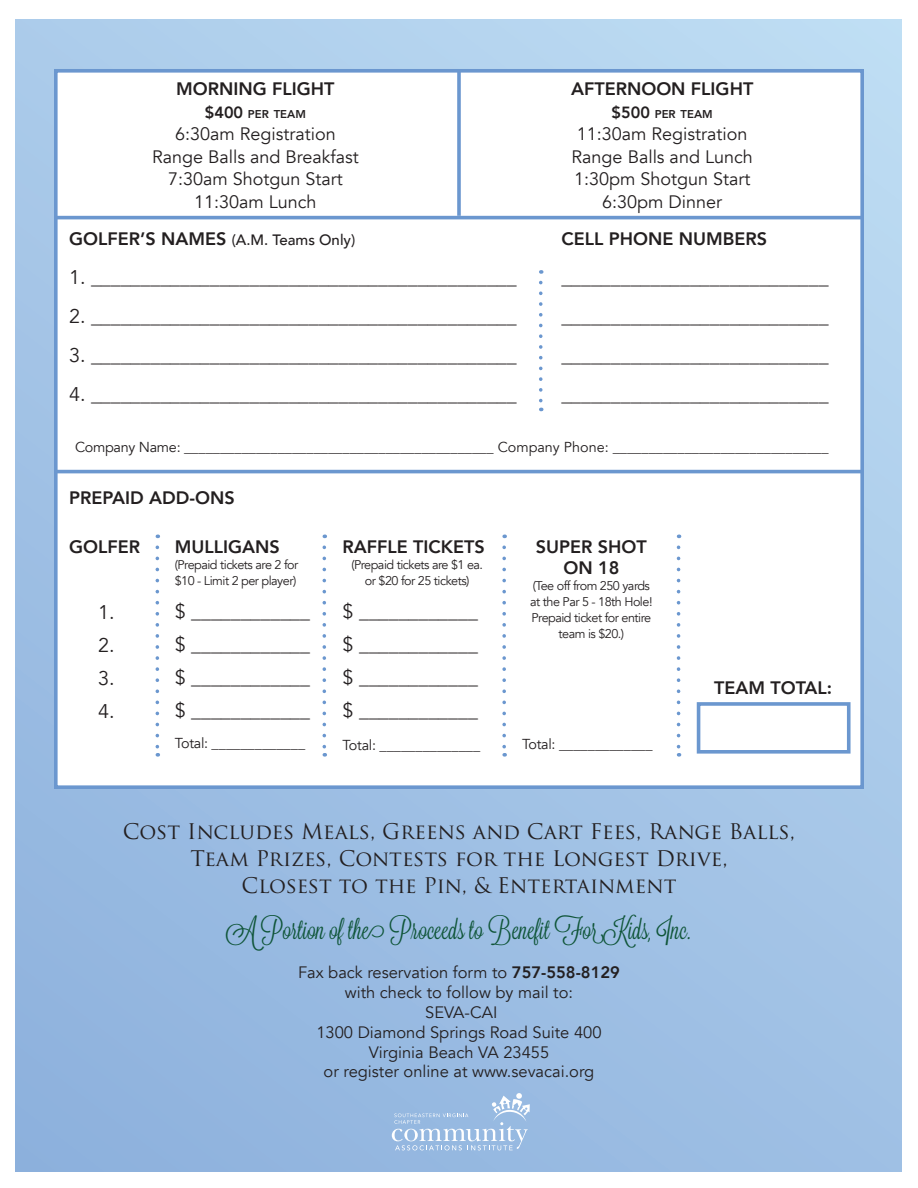
<style>
.page{position:relative;width:918px;height:1188px;background:#fff}
.page>*{position:absolute;margin:0;border:0;box-sizing:border-box;transform-origin:0 0}
.t1{font:27px "Lavanderia";color:#0f5538}
.t2{font:21px "Trajan Pro";color:#231f20}
.t3{font:19.8px "Avenir";color:#231f20}
.t4{font:18px "Avenir";color:#231f20}
.t5{font:800 18px "Avenir";color:#231f20}
.t6{font:16.5px "Avenir";color:#231f20}
.t7{font:500 15px "Avenir";color:#231f20}
.t8{font:14.4px "Avenir";color:#231f20}
.t9{font:14.4px "Avenir";letter-spacing:-.02em;color:#231f20}
.t10{font:12.6px/16.2px "Avenir";letter-spacing:-.04em;color:#231f20}
.t11{font:800 11.4px "Avenir";color:#231f20}
.s1{font-size:16.2px}
.s2{font-weight:800;font-size:18px}
.s3{font-weight:800}
</style>
<div class="page">
<div style="left:16px;top:19px;width:886px;height:1152px;background:linear-gradient(to bottom,#b6d5ef,#95b7e0)"></div>
<div style="left:54px;top:69px;width:810px;height:720px;background:#fff;border:4px solid #6b97cf"></div>
<hr style="left:54px;top:216px;width:810px;height:3px;background:#6b97cf">
<svg style="left:457px;top:69px;width:4px;height:147px"></svg>
<svg style="left:539px;top:283px;width:4px;height:128px"></svg>
<hr style="left:54px;top:470px;width:810px;height:3px;background:#6b97cf">
<svg style="left:323px;top:547px;width:3px;height:210px"></svg>
<svg style="left:502px;top:547px;width:4px;height:210px"></svg>
<svg style="left:156px;top:547px;width:3px;height:210px"></svg>
<svg style="left:677px;top:547px;width:3px;height:210px"></svg>
<div style="left:697px;top:702px;width:154px;height:52px;background:#fff;border:4px solid #6b97cf"></div>
<svg style="left:392px;top:1093px;width:138px;height:57px;background:#a4c2e4"></svg>
<p class="t5" style="left:176px;top:73px;width:160px">MORNING FLIGHT</p>
<p class="t11" style="left:205px;top:104px;width:103px"><span class="s1">$400</span> PER TEAM</p>
<p class="t4" style="left:175px;top:123px;width:162px">6:30am Registration</p>
<p class="t4" style="left:152px;top:146px;width:208px">Range Balls and Breakfast</p>
<p class="t4" style="left:168px;top:168px;width:176px">7:30am Shotgun Start</p>
<p class="t4" style="left:194px;top:191px;width:124px">11:30am Lunch</p>
<p class="t7" style="left:69px;top:226px;width:288px"><span class="s2">GOLFER’S NAMES</span> (A.M. Teams Only)</p>
<p class="t3" style="left:69px;top:265px;width:449px">1. ___________________________________________</p>
<p class="t3" style="left:69px;top:304px;width:449px">2. ___________________________________________</p>
<p class="t3" style="left:69px;top:343px;width:449px">3. ___________________________________________</p>
<p class="t3" style="left:69px;top:382px;width:449px">4. ___________________________________________</p>
<p class="t5" style="left:571px;top:73px;width:184px">AFTERNOON FLIGHT</p>
<p class="t11" style="left:612px;top:104px;width:103px"><span class="s1">$500</span> PER TEAM</p>
<p class="t4" style="left:577px;top:123px;width:172px">11:30am Registration</p>
<p class="t4" style="left:572px;top:146px;width:183px">Range Balls and Lunch</p>
<p class="t4" style="left:574px;top:168px;width:178px">1:30pm Shotgun Start</p>
<p class="t4" style="left:602px;top:191px;width:122px">6:30pm Dinner</p>
<p class="t5" style="left:561px;top:222px;width:207px">CELL PHONE NUMBERS</p>
<p class="t3" style="left:561px;top:265px;width:269px">___________________________</p>
<p class="t3" style="left:561px;top:304px;width:269px">___________________________</p>
<p class="t3" style="left:561px;top:343px;width:269px">___________________________</p>
<p class="t3" style="left:561px;top:382px;width:269px">___________________________</p>
<p class="t8" style="left:75px;top:438px;width:755px">Company Name: ___________________________________________ Company Phone: ______________________________</p>
<p class="t5" style="left:69px;top:481px;width:167px">PREPAID ADD-ONS</p>
<p class="t5" style="left:69px;top:530px;width:73px">GOLFER</p>
<p class="t5" style="left:175px;top:530px;width:107px">MULLIGANS</p>
<p class="t10" style="left:175px;top:557px;width:125px">(Prepaid tickets are 2 for $10 - Limit 2 per player)</p>
<p class="t3" style="left:175px;top:599px;width:137px">$ ____________</p>
<p class="t3" style="left:175px;top:632px;width:137px">$ ____________</p>
<p class="t3" style="left:175px;top:665px;width:137px">$ ____________</p>
<p class="t3" style="left:175px;top:698px;width:137px">$ ____________</p>
<p class="t9" style="left:175px;top:735px;width:132px">Total: _____________</p>
<p class="t3" style="left:98px;top:600px;width:18px">1.</p>
<p class="t3" style="left:98px;top:633px;width:18px">2.</p>
<p class="t3" style="left:98px;top:666px;width:18px">3.</p>
<p class="t3" style="left:98px;top:699px;width:18px">4.</p>
<p class="t5" style="left:343px;top:530px;width:144px">RAFFLE TICKETS</p>
<p class="t10" style="left:351px;top:557px;width:133px;text-align:center">(Prepaid tickets are $1 ea. or $20 for 25 tickets)</p>
<p class="t3" style="left:343px;top:599px;width:137px">$ ____________</p>
<p class="t3" style="left:343px;top:632px;width:137px">$ ____________</p>
<p class="t3" style="left:343px;top:665px;width:137px">$ ____________</p>
<p class="t3" style="left:343px;top:698px;width:137px">$ ____________</p>
<p class="t9" style="left:343px;top:736px;width:139px">Total: ______________</p>
<p class="t5" style="left:536px;top:530px;width:112px">SUPER SHOT</p>
<p class="t5" style="left:563px;top:551px;width:57px">ON 18</p>
<p class="t10" style="left:530px;top:578px;width:124px">(Tee off from 250 yards at the Par 5 - 18th Hole!</p>
<p class="t10" style="left:532px;top:610px;width:121px;text-align:center">Prepaid ticket for entire team is $20.)</p>
<p class="t9" style="left:522px;top:736px;width:132px">Total: _____________</p>
<p class="t5" style="left:714px;top:672px;width:119px">TEAM TOTAL:</p>
<p class="t2" style="left:123px;top:818px;width:674px">Cost Includes Meals, Greens and Cart Fees, Range Balls,</p>
<p class="t2" style="left:190px;top:845px;width:539px">Team Prizes, Contests for the Longest Drive,</p>
<p class="t2" style="left:241px;top:872px;width:437px">Closest to the Pin, &amp; Entertainment</p>
<p class="t1" style="left:226px;top:914px;width:467px">A Portion of the Proceeds to Benefit ForKids, Inc.</p>
<p class="t6" style="left:298px;top:963px;width:323px">Fax back reservation form to <span class="s3">757-558-8129</span></p>
<p class="t6" style="left:345px;top:983px;width:230px">with check to follow by mail to:</p>
<p class="t6" style="left:425px;top:1003px;width:74px">SEVA-CAI</p>
<p class="t6" style="left:316px;top:1022px;width:287px">1300 Diamond Springs Road Suite 400</p>
<p class="t6" style="left:369px;top:1042px;width:182px">Virginia Beach VA 23455</p>
<p class="t6" style="left:324px;top:1062px;width:272px">or register online at www.sevacai.org</p>
</div>
